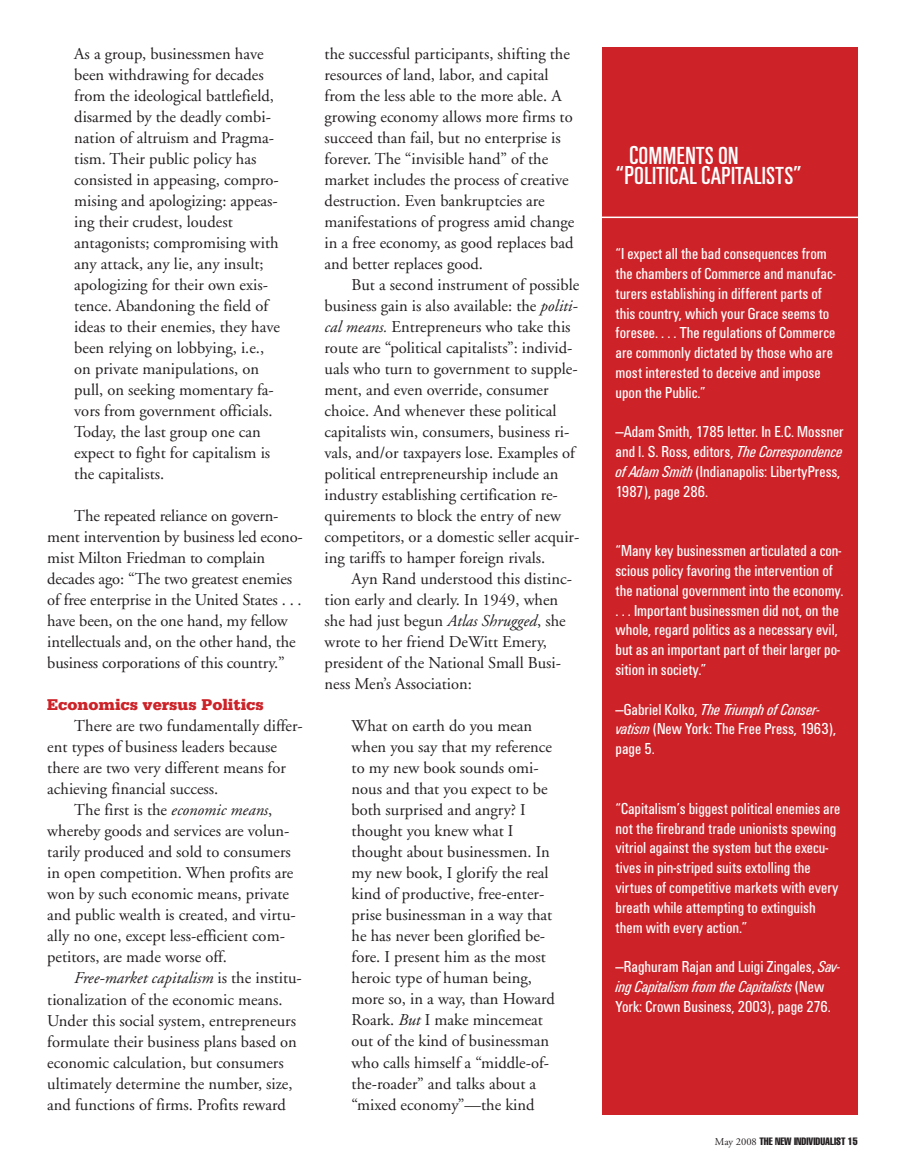
<style>
.page{position:relative;width:905px;height:1175px;background:#fff}
.page>*{position:absolute;margin:0;border:0;box-sizing:border-box;transform-origin:0 0}
.t1{font:condensed 25.65px/19.5px "Unitus T";color:#fff}
.t2{font:16.5px/21px "Adobe Garamond";color:#231f20}
.t3{font:condensed 16.5px/19.8px "Unitus T";color:#fff}
.t4{font:italic 16.5px "Adobe Garamond";color:#231f20}
.t5{font:900 16.5px "Serifa Std";color:#cc2228}
.t6{font:extra-condensed 10.5px "Helvetica";color:#231f20}
.s1{font-style:italic}
.s2{font-style:normal}
.s3{font-size:27px}
.s4{font-family:"Adobe Garamond";font-stretch:normal}
</style>
<div class="page">
<div style="left:602px;top:47px;width:255px;height:1067px;background:#cc2228"></div>
<hr style="left:580px;top:216px;width:324px;height:2px;background:#fff">
<p class="t2" style="left:74px;top:45px;width:207px">As a group, businessmen have been withdrawing for decades from the ideological battlefield, disarmed by the deadly combi&shy;nation of altruism and Pragma&shy;tism. Their public policy has consisted in appeasing, compro&shy;mising and apologizing: appeas&shy;ing their crudest, loudest antagonists; compromising with any attack, any lie, any insult; apologizing for their own exis&shy;tence. Abandoning the field of ideas to their enemies, they have been relying on lobbying, i.e., on private manipulations, on pull, on seeking momentary fa&shy;vors from government officials.<br>Today, the last group one can expect to fight for capitalism is the capitalists.</p>
<p class="t2" style="left:47px;top:507px;width:257px;text-indent:27px">The repeated reliance on govern&shy;ment intervention by business led econo&shy;mist Milton Friedman to complain decades ago: “The two greatest enemies of free enterprise in the United States . . . have been, on the one hand, my fellow intellectuals and, on the other hand, the business corporations of this country.”</p>
<p class="t5" style="left:47px;top:699px;width:218px">Economics versus Politics</p>
<p class="t2" style="left:74px;top:717px;width:230px">There are two fundamentally differ-</p>
<p class="t2" style="left:47px;top:738px;width:231px">ent types of business leaders because</p>
<p class="t2" style="left:47px;top:759px;width:240px">there are two very different means for</p>
<p class="t2" style="left:47px;top:780px;width:173px">achieving financial success.</p>
<p class="t2" style="left:74px;top:801px;width:199px">The first is the <span class="s1">economic means</span>,</p>
<p class="t2" style="left:47px;top:822px;width:244px">whereby goods and services are volun-</p>
<p class="t2" style="left:47px;top:843px;width:245px">tarily produced and sold to consumers</p>
<p class="t2" style="left:47px;top:864px;width:247px">in open competition. When profits are</p>
<p class="t2" style="left:47px;top:885px;width:243px">won by such economic means, private</p>
<p class="t2" style="left:47px;top:906px;width:250px">and public wealth is created, and virtu-</p>
<p class="t2" style="left:47px;top:927px;width:239px">ally no one, except less-efficient com-</p>
<p class="t2" style="left:47px;top:948px;width:181px">petitors, are made worse off.</p>
<p class="t4" style="left:74px;top:971px;width:229px">Free-market capitalism <span class="s2">is the institu-</span></p>
<p class="t2" style="left:47px;top:990px;width:237px">tionalization of the economic means.</p>
<p class="t2" style="left:47px;top:1011px;width:250px">Under this social system, entrepreneurs</p>
<p class="t2" style="left:47px;top:1032px;width:251px">formulate their business plans based on</p>
<p class="t2" style="left:47px;top:1053px;width:238px">economic calculation, but consumers</p>
<p class="t2" style="left:47px;top:1074px;width:247px">ultimately determine the number, size,</p>
<p class="t2" style="left:47px;top:1095px;width:240px">and functions of firms. Profits reward</p>
<p class="t2" style="left:324px;top:45px;width:251px">the successful participants, shifting the resources of land, labor, and capital from the less able to the more able. A growing economy allows more firms to succeed than fail, but no enterprise is forever. The “invisible hand” of the market includes the process of creative destruction. Even bankruptcies are manifestations of progress amid change in a free economy, as good replaces bad and better replaces good.</p>
<p class="t2" style="left:324px;top:276px;width:256px;text-indent:27px">But a second instrument of possible business gain is also available: the <span class="s1">politi&shy;cal means.</span> Entrepreneurs who take this route are “political capitalists”: individ&shy;uals who turn to government to supple&shy;ment, and even override, consumer choice. And whenever these political capitalists win, consumers, business ri&shy;vals, and/or taxpayers lose. Examples of political entrepreneurship include an industry establishing certification re&shy;quirements to block the entry of new competitors, or a domestic seller acquir&shy;ing tariffs to hamper foreign rivals.</p>
<p class="t2" style="left:324px;top:570px;width:249px;text-indent:27px">Ayn Rand understood this distinc&shy;tion early and clearly. In 1949, when she had just begun <span class="s1">Atlas Shrugged</span>, she wrote to her friend DeWitt Emery, president of the National Small Busi&shy;ness Men’s Association:</p>
<p class="t2" style="left:351px;top:717px;width:205px">What on earth do you mean when you say that my reference to my new book sounds omi&shy;nous and that you expect to be both surprised and angry? I thought you knew what I thought about businessmen. In my new book, I glorify the real kind of productive, free-enter&shy;prise businessman in a way that he has never been glorified be&shy;fore. I present him as the most heroic type of human being, more so, in a way, than Howard<br>Roark. <span class="s1">But</span> I make mincemeat out of the kind of businessman who calls himself a “middle-of&shy;the-roader” and talks about a “mixed economy”—the kind</p>
<h1 class="t1" style="left:615px;top:148px;width:188px;text-indent:14px"><span class="s3">C</span>OMMENTS ON <span class="s3">“P</span>OLITICAL <span class="s3">C</span>APITALISTS<span class="s3">”</span></h1>
<p class="t3" style="left:615px;top:245px;width:222px">“I expect all the bad consequences from the chambers of Commerce and manufac&shy;turers establishing in different parts of this country, which your Grace seems to foresee. . . . The regulations of Commerce are commonly dictated by those who are most interested to deceive and impose upon the Public.”</p>
<p class="t3" style="left:615px;top:423px;width:230px">—Adam Smith, 1785 letter. In E. C. Mossner and I. S. Ross, editors, <span class="s1">The Correspondence of Adam Smith</span> (Indianapolis: LibertyPress, 1987), page 286.</p>
<p class="t3" style="left:615px;top:542px;width:229px">“Many key businessmen articulated a con&shy;scious policy favoring the intervention of the national government into the economy. . . . Important businessmen did not, on the whole, regard politics as a necessary evil, but as an important part of their larger po&shy;sition in society.”</p>
<p class="t3" style="left:615px;top:700px;width:222px">—Gabriel Kolko, <span class="s1">The Triumph of Conser&shy;vatism</span> (New York: The Free Press, 1963), page 5.</p>
<p class="t3" style="left:615px;top:799px;width:226px">“Capitalism’s biggest political enemies are not the firebrand trade unionists spewing vitriol against the system but the execu&shy;tives in pin-striped suits extolling the virtues of competitive markets with every breath while attempting to extinguish them with every action.”</p>
<p class="t3" style="left:615px;top:958px;width:226px">—Raghuram Rajan and Luigi Zingales, <span class="s1">Sav&shy;ing Capitalism from the Capitalists</span> (New<br>York: Crown Business, 2003), page 276.</p>
<p class="t6" style="left:715px;top:1137px;width:144px"><span class="s4">May 2008</span> THE NEW INDIVIDUALIST 15</p>
</div>
